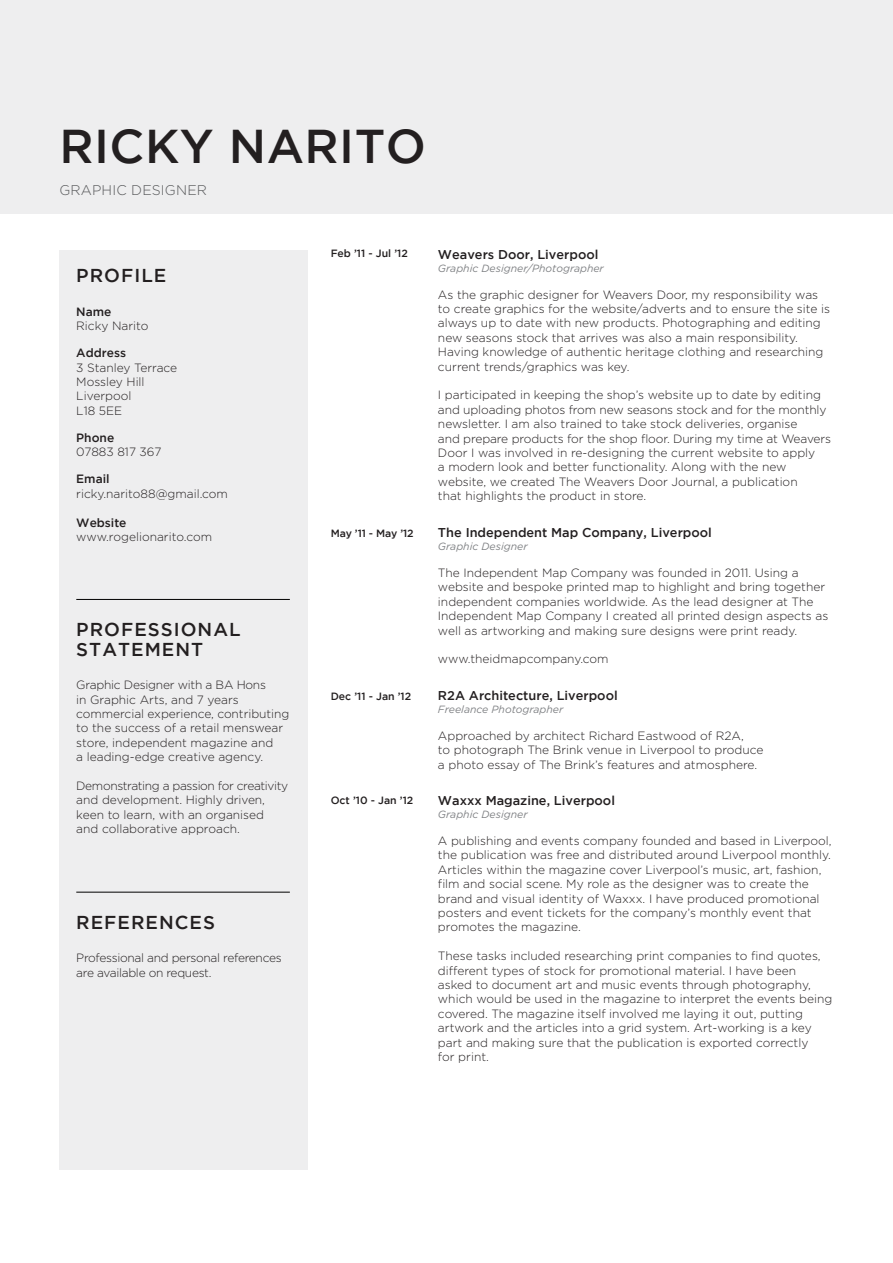
<style>
.page{position:relative;width:893px;height:1263px;background:#fff}
.page>*{position:absolute;margin:0;border:0;box-sizing:border-box;transform-origin:0 0}
.t1{font:500 47.25px "Gotham";letter-spacing:.01em;color:#231f20}
.t2{font:500 18.6px/19.5px "Gotham";letter-spacing:.055em;color:#231f20}
.t3{font:300 13.95px "Gotham";letter-spacing:.01em;color:#57585a}
.t4{font:500 12.75px "Gotham";color:#231f20}
.t5{font:300 12px/14.4px "Gotham";color:#231f20}
.t6{font:300 12px/14.4px "Gotham";letter-spacing:-.025em;color:#231f20}
.t7{font:500 12px "Gotham";color:#231f20}
.t8{font:italic 10.5px "Gotham";color:#808285}
.t9{font:500 10.5px "Gotham";color:#231f20}
.s1{font-weight:500}
</style>
<div class="page">
<div style="left:0;top:0;width:893px;height:214px;background:#eeeeef"></div>
<div style="left:59px;top:250px;width:249px;height:919px;background:#eeeeef"></div>
<hr style="left:76px;top:599px;width:214px;height:1px;background:#000">
<hr style="left:76px;top:892px;width:214px;height:1px;background:#000">
<p class="t1" style="left:59px;top:120px;width:368px">RICKY NARITO</p>
<p class="t3" style="left:59px;top:183px;width:149px">GRAPHIC DESIGNER</p>
<p class="t2" style="left:76px;top:265px;width:92px">PROFILE</p>
<p class="t7" style="left:76px;top:304px;width:37px">Name</p>
<p class="t5" style="left:76px;top:318px;width:74px">Ricky Narito</p>
<p class="t7" style="left:76px;top:346px;width:51px">Address</p>
<p class="t5" style="left:76px;top:360px;width:102px">3 Stanley Terrace<br>Mossley Hill<br>Liverpool<br>L18 5EE</p>
<p class="t7" style="left:76px;top:431px;width:40px">Phone</p>
<p class="t5" style="left:76px;top:445px;width:87px">07883 817 367</p>
<p class="t7" style="left:76px;top:472px;width:35px">Email</p>
<p class="t5" style="left:76px;top:486px;width:153px">ricky.narito88@gmail.com</p>
<p class="t5" style="left:76px;top:515px;width:137px"><span class="s1">Website </span>www.rogelionarito.com</p>
<p class="t2" style="left:76px;top:619px;width:166px">PROFESSIONAL<br>STATEMENT</p>
<p class="t5" style="left:76px;top:678px;width:215px">Graphic Designer with a BA Hons<br>in Graphic Arts, and 7 years commercial experience, contributing to the success of a retail menswear store, independent magazine and<br>a leading-edge creative agency.</p>
<p class="t5" style="left:76px;top:778px;width:213px">Demonstrating a passion for creativity and development. Highly driven, keen to learn, with an organised and collaborative approach.</p>
<p class="t2" style="left:76px;top:912px;width:140px">REFERENCES</p>
<p class="t6" style="left:76px;top:951px;width:207px">Professional and personal references are available on request.</p>
<p class="t9" style="left:331px;top:248px;width:79px">Feb ’11 - Jul ’12</p>
<p class="t9" style="left:331px;top:528px;width:84px">May ’11 - May ’12</p>
<p class="t9" style="left:331px;top:690px;width:82px">Dec ’11 - Jan ’12</p>
<p class="t9" style="left:331px;top:795px;width:84px">Oct ’10 - Jan ’12</p>
<p class="t4" style="left:438px;top:247px;width:162px">Weavers Door, Liverpool</p>
<p class="t8" style="left:438px;top:262px;width:167px">Graphic Designer/Photographer</p>
<p class="t5" style="left:438px;top:287px;width:394px">As the graphic designer for Weavers Door, my responsibility was to create graphics for the website/adverts and to ensure the site is always up to date with new products. Photographing and editing new seasons stock that arrives was also a main responsibility.<br>Having knowledge of authentic heritage clothing and researching current trends/graphics was key.</p>
<p class="t5" style="left:438px;top:388px;width:395px">I participated in keeping the shop’s website up to date by editing and uploading photos from new seasons stock and for the monthly newsletter. I am also trained to take stock deliveries, organise<br>and prepare products for the shop floor. During my time at Weavers Door I was involved in re-designing the current website to apply<br>a modern look and better functionality. Along with the new website, we created The Weavers Door Journal, a publication<br>that highlights the product in store.</p>
<p class="t4" style="left:438px;top:526px;width:275px">The Independent Map Company, Liverpool</p>
<p class="t8" style="left:438px;top:540px;width:91px">Graphic Designer</p>
<p class="t5" style="left:438px;top:565px;width:392px">The Independent Map Company was founded in 2011. Using a website and bespoke printed map to highlight and bring together independent companies worldwide. As the lead designer at The Independent Map Company I created all printed design aspects as well as artworking and making sure designs were print ready.</p>
<p class="t5" style="left:438px;top:652px;width:172px">www.theidmapcompany.com</p>
<p class="t4" style="left:438px;top:689px;width:181px">R2A Architecture, Liverpool</p>
<p class="t8" style="left:438px;top:703px;width:127px">Freelance Photographer</p>
<p class="t5" style="left:438px;top:728px;width:327px">Approached by architect Richard Eastwood of R2A,<br>to photograph The Brink venue in Liverpool to produce a photo essay of The Brink’s features and atmosphere.</p>
<p class="t4" style="left:438px;top:793px;width:178px">Waxxx Magazine, Liverpool</p>
<p class="t8" style="left:438px;top:808px;width:91px">Graphic Designer</p>
<p class="t5" style="left:438px;top:833px;width:395px">A publishing and events company founded and based in Liverpool, the publication was free and distributed around Liverpool monthly.<br>Articles within the magazine cover Liverpool’s music, art, fashion, film and social scene. My role as the designer was to create the brand and visual identity of Waxxx. I have produced promotional posters and event tickets for the company’s monthly event that promotes the magazine.</p>
<p class="t5" style="left:438px;top:948px;width:396px">These tasks included researching print companies to find quotes, different types of stock for promotional material. I have been asked to document art and music events through photography, which would be used in the magazine to interpret the events being covered. The magazine itself involved me laying it out, putting artwork and the articles into a grid system. Art-working is a key part and making sure that the publication is exported correctly<br>for print.</p>
</div>
